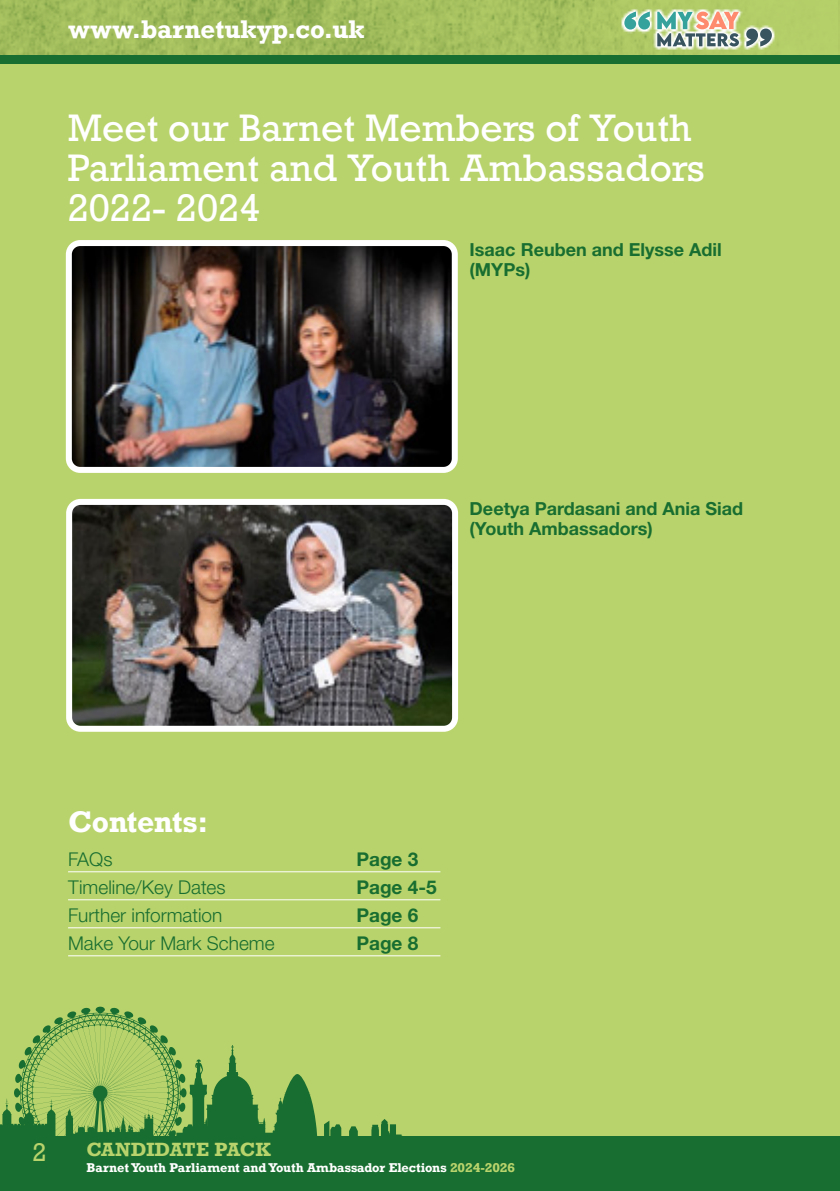
<style>
.page{position:relative;width:840px;height:1191px;background:#fff}
.page>*{position:absolute;margin:0;border:0;box-sizing:border-box;transform-origin:0 0}
.t1{font:36px/40px "Rockwell";color:#fff}
.t2{font:700 28px "Rockwell";letter-spacing:-.01em;color:#fff}
.t3{font:700 24px "Rockwell";color:#fff}
.t4{font:24px "Rockwell";color:#b9d36c}
.t5{font:300 19px "Helvetica Neue LT Std";color:#186e30}
.t6{font:700 19px "Helvetica Neue LT Std";color:#186e30}
.t7{font:700 18px/20px "Helvetica Neue LT Std";color:#186e30}
.t8{font:700 18px "Rockwell";letter-spacing:-.015em;color:#b9d36c}
.t9{font:700 12px "Rockwell";color:#fff}
.s1{color:#b9d36c}
</style>
<div class="page">
<img style="left:0;top:0;width:839px;height:55px">
<div style="left:0;top:61px;width:839px;height:1130px;background:#b9d36c"></div>
<div style="left:0;top:55px;width:839px;height:9px;background:#186e30"></div>
<div style="left:0;top:1136px;width:839px;height:55px;background:#186e30"></div>
<svg style="left:371px;top:1119px;width:31px;height:17px"></svg>
<svg style="left:349px;top:1126px;width:8px;height:10px"></svg>
<svg style="left:0;top:1006px;width:341px;height:130px"></svg>
<img style="left:73px;top:247px;width:377px;height:219px">
<div style="left:66px;top:240px;width:391px;height:233px;border:6px solid #fff;border-radius:11px"></div>
<img style="left:73px;top:506px;width:378px;height:219px">
<div style="left:66px;top:499px;width:392px;height:233px;border:6px solid #fff;border-radius:11px"></div>
<hr style="left:68px;top:871px;width:372px;height:1px;background:#fff">
<hr style="left:68px;top:899px;width:372px;height:1px;background:#fff">
<hr style="left:68px;top:927px;width:372px;height:1px;background:#fff">
<hr style="left:68px;top:955px;width:372px;height:1px;background:#fff">
<svg style="left:619px;top:7px;width:156px;height:42px;background:#bfd486"></svg>
<svg style="left:657px;top:12px;width:81px;height:34px;background:#b1b7a7"></svg>
<svg style="left:624px;top:12px;width:25px;height:18px"></svg>
<svg style="left:745px;top:29px;width:26px;height:17px"></svg>
<p class="t3" style="left:68px;top:14px;width:298px">www.barnetukyp.co.uk</p>
<p class="t1" style="left:68px;top:108px;width:638px">Meet our Barnet Members of Youth<br>Parliament and Youth Ambassadors<br>2022- 2024</p>
<p class="t7" style="left:469px;top:239px;width:253px">Isaac Reuben and Elysse Adil (MYPs)</p>
<p class="t7" style="left:469px;top:498px;width:275px">Deetya Pardasani and Ania Siad (Youth Ambassadors)</p>
<p class="t2" style="left:68px;top:804px;width:141px">Contents:</p>
<p class="t5" style="left:68px;top:847px;width:46px">FAQs</p>
<p class="t6" style="left:356px;top:847px;width:63px">Page 3</p>
<p class="t5" style="left:68px;top:875px;width:159px">Timeline/Key Dates</p>
<p class="t6" style="left:356px;top:875px;width:82px">Page 4-5</p>
<p class="t5" style="left:68px;top:903px;width:156px">Further information</p>
<p class="t6" style="left:356px;top:903px;width:63px">Page 6</p>
<p class="t5" style="left:68px;top:931px;width:208px">Make Your Mark Scheme</p>
<p class="t6" style="left:356px;top:931px;width:63px">Page 8</p>
<p class="t4" style="left:33px;top:1137px;width:16px">2</p>
<p class="t8" style="left:86px;top:1138px;width:186px">CANDIDATE PACK</p>
<p class="t9" style="left:86px;top:1160px;width:430px">Barnet Youth Parliament and Youth Ambassador Elections <span class="s1">2024-2026</span></p>
</div>
